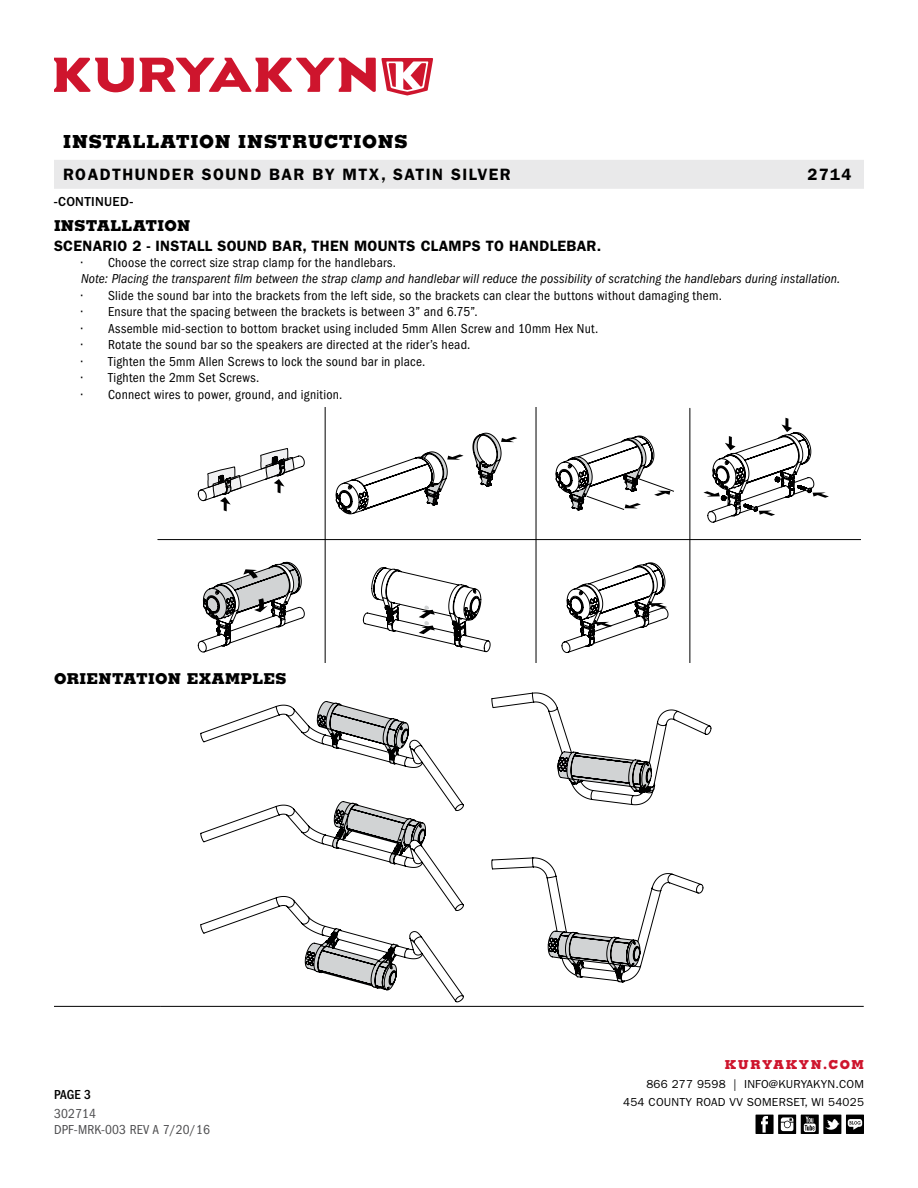
<style>
.page{position:relative;width:918px;height:1188px;background:#fff}
.page>*{position:absolute;margin:0;border:0;box-sizing:border-box;transform-origin:0 0}
.t1{font:800 18px "Memphis";letter-spacing:.04em;color:#000}
.t2{font:600 16.5px "Franklin Gothic";letter-spacing:.09em;color:#000}
.t3{font:600 15px "Franklin Gothic";letter-spacing:.02em;color:#000}
.t4{font:800 15px "Memphis";letter-spacing:.02em;color:#000}
.t5{font:condensed 13.5px "Franklin Gothic";letter-spacing:.02em;color:#000}
.t6{font:italic condensed 13.5px "Franklin Gothic";letter-spacing:.01em;color:#000}
.t7{font:condensed 13.5px/15.8px "Franklin Gothic";letter-spacing:.01em;color:#4d4d4f}
.t8{font:500 13.5px "Franklin Gothic";letter-spacing:.025em;color:#000}
.t9{font:500 condensed 13.5px "Franklin Gothic";color:#000}
.t10{font:800 12.3px "Memphis";letter-spacing:.12em;color:#ce152d}
.t11{font:11.7px/18px "Franklin Gothic";letter-spacing:.02em;color:#000;text-align:right}
</style>
<div class="page">
<svg style="left:54px;top:58px;width:379px;height:38px"></svg>
<div style="left:54px;top:160px;width:810px;height:29px;background:#e9e9ea"></div>
<div style="left:846px;top:1115px;width:18px;height:19px;background:#000"></div>
<svg style="left:848px;top:1119px;width:14px;height:11px"></svg>
<svg style="left:778px;top:1115px;width:18px;height:19px"></svg>
<svg style="left:781px;top:1117px;width:12px;height:14px"></svg>
<div style="left:756px;top:1115px;width:18px;height:19px;background:#000"></div>
<svg style="left:761px;top:1116px;width:7px;height:17px"></svg>
<svg style="left:801px;top:1115px;width:18px;height:19px"></svg>
<svg style="left:804px;top:1117px;width:12px;height:15px"></svg>
<div style="left:823px;top:1115px;width:18px;height:19px;background:#000"></div>
<svg style="left:825px;top:1119px;width:15px;height:11px"></svg>
<hr style="left:54px;top:1006px;width:107px;height:1px;background:#000">
<hr style="left:161px;top:1006px;width:703px;height:1px;background:#000">
<svg style="left:198px;top:448px;width:107px;height:63px"></svg>
<svg style="left:336px;top:433px;width:181px;height:81px"></svg>
<svg style="left:556px;top:436px;width:118px;height:74px"></svg>
<svg style="left:198px;top:562px;width:107px;height:90px"></svg>
<svg style="left:703px;top:418px;width:126px;height:104px"></svg>
<svg style="left:562px;top:563px;width:106px;height:90px"></svg>
<svg style="left:363px;top:567px;width:127px;height:85px"></svg>
<hr style="left:158px;top:539px;width:703px;height:1px;background:#000">
<hr style="left:325px;top:407px;width:1px;height:256px;background:#000">
<hr style="left:536px;top:407px;width:1px;height:256px;background:#000">
<hr style="left:689px;top:408px;width:1px;height:255px;background:#000">
<svg style="left:201px;top:701px;width:263px;height:301px"></svg>
<svg style="left:492px;top:693px;width:219px;height:112px"></svg>
<svg style="left:492px;top:857px;width:211px;height:125px"></svg>
<h1 class="t1" style="left:63px;top:130px;width:346px">INSTALLATION INSTRUCTIONS</h1>
<p class="t2" style="left:63px;top:165px;width:449px">ROADTHUNDER SOUND BAR BY MTX, SATIN SILVER</p>
<p class="t2" style="left:807px;top:165px;width:46px">2714</p>
<p class="t8" style="left:54px;top:194px;width:81px">-CONTINUED-</p>
<p class="t4" style="left:54px;top:216px;width:138px">INSTALLATION</p>
<p class="t3" style="left:54px;top:237px;width:549px">SCENARIO 2 - INSTALL SOUND BAR, THEN MOUNTS CLAMPS TO HANDLEBAR.</p>
<p class="t5" style="left:81px;top:255px;width:317px">• Choose the correct size strap clamp for the handlebars.</p>
<p class="t6" style="left:81px;top:271px;width:761px">Note: Placing the transparent film between the strap clamp and handlebar will reduce the possibility of scratching the handlebars during installation.</p>
<p class="t5" style="left:81px;top:288px;width:643px">• Slide the sound bar into the brackets from the left side, so the brackets can clear the buttons without damaging them.</p>
<p class="t5" style="left:81px;top:304px;width:398px">• Ensure that the spacing between the brackets is between 3” and 6.75”.</p>
<p class="t5" style="left:81px;top:321px;width:519px">• Assemble mid-section to bottom bracket using included 5mm Allen Screw and 10mm Hex Nut.</p>
<p class="t5" style="left:81px;top:337px;width:391px">• Rotate the sound bar so the speakers are directed at the rider’s head.</p>
<p class="t5" style="left:81px;top:354px;width:346px">• Tighten the 5mm Allen Screws to lock the sound bar in place.</p>
<p class="t5" style="left:81px;top:370px;width:180px">• Tighten the 2mm Set Screws.</p>
<p class="t5" style="left:81px;top:387px;width:263px">• Connect wires to power, ground, and ignition.</p>
<p class="t4" style="left:54px;top:669px;width:234px">ORIENTATION EXAMPLES</p>
<p class="t9" style="left:54px;top:1087px;width:39px">PAGE 3</p>
<p class="t7" style="left:54px;top:1106px;width:157px">302714<br>DPF-MRK-003 REV A 7/20/16</p>
<p class="t10" style="left:725px;top:1057px;width:141px">KURYAKYN.COM</p>
<p class="t11" style="left:623px;top:1076px;width:242px">866 277 9598 | INFO@KURYAKYN.COM<br>454 COUNTY ROAD VV SOMERSET, WI 54025</p>
</div>
